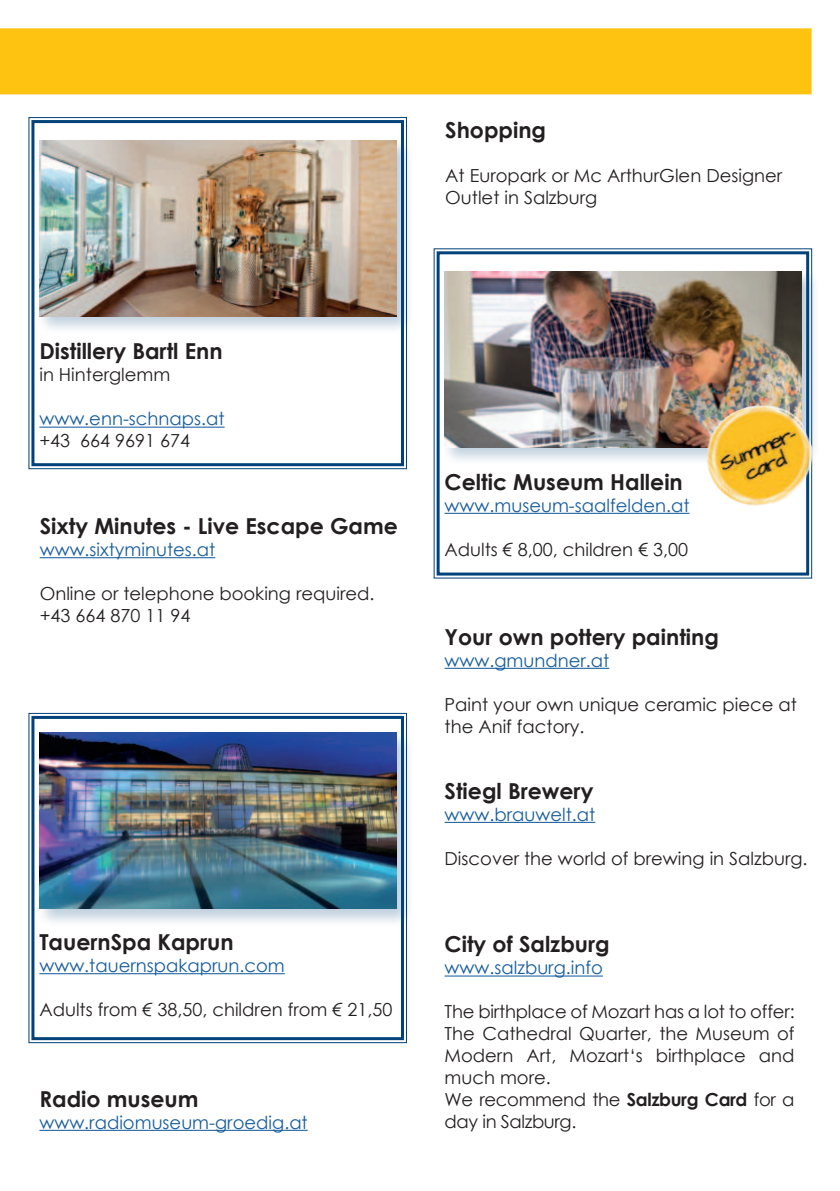
<style>
.page{position:relative;width:840px;height:1191px;background:#fff}
.page>*{position:absolute;margin:0;border:0;box-sizing:border-box;transform-origin:0 0}
.t1{font:700 22px "Century Gothic";color:#231f20}
.t2{font:18px/22px "Century Gothic";color:#231f20}
.t3{font:18px "Century Gothic";color:#175d9e}
.s1{font-style:italic}
.s2{font-weight:700}
</style>
<div class="page">
<div style="left:1px;top:29px;width:809px;height:64px;background:#fec210"></div>
<div style="left:0;top:28px;width:811px;height:66px;border:2px solid #fec210"></div>
<hr style="left:40px;top:557px;width:175px;height:1px;background:#175d9e">
<hr style="left:444px;top:668px;width:165px;height:1px;background:#175d9e">
<hr style="left:444px;top:822px;width:151px;height:1px;background:#175d9e">
<hr style="left:39px;top:1129px;width:268px;height:1px;background:#175d9e">
<hr style="left:444px;top:975px;width:158px;height:1px;background:#175d9e">
<img style="left:28px;top:117px;width:379px;height:353px">
<div style="left:31px;top:120px;width:373px;height:346px;border:3px solid #004279"></div>
<img style="left:433px;top:248px;width:379px;height:331px">
<div style="left:436px;top:251px;width:372px;height:324px;border:3px solid #004279"></div>
<img style="left:28px;top:712px;width:379px;height:331px">
<div style="left:31px;top:716px;width:373px;height:324px;border:3px solid #004279"></div>
<img style="left:690px;top:389px;width:125px;height:133px">
<p class="t1" style="left:445px;top:120px;width:102px">Shopping</p>
<p class="t2" style="left:445px;top:166px;width:338px">At Europark or Mc ArthurGlen Designer<br>Outlet in Salzburg</p>
<p class="t1" style="left:39px;top:341px;width:185px">Distillery Bartl Enn</p>
<p class="t2" style="left:39px;top:365px;width:132px">in Hinterglemm</p>
<p class="t3" style="left:39px;top:411px;width:187px">www.enn-schnaps.at</p>
<p class="t2" style="left:39px;top:431px;width:152px">+43 664 9691 674</p>
<p class="t1" style="left:40px;top:516px;width:359px">Sixty Minutes - Live Escape Game</p>
<p class="t3" style="left:40px;top:537px;width:177px">www.sixtyminutes.at</p>
<p class="t2" style="left:40px;top:584px;width:336px">Online or telephone booking required. +43 664 870 11 94</p>
<p class="t1" style="left:39px;top:932px;width:196px">TauernSpa Kaprun</p>
<p class="t3" style="left:39px;top:958px;width:247px">www.tauernspakaprun.com</p>
<p class="t2" style="left:39px;top:999px;width:354px">Adults from <span class="s1">€</span> 38,50, children from <span class="s1">€</span> 21,50</p>
<p class="t1" style="left:39px;top:1088px;width:160px">Radio museum</p>
<p class="t3" style="left:39px;top:1114px;width:270px">www.radiomuseum-groedig.at</p>
<p class="t1" style="left:444px;top:471px;width:240px">Celtic Museum Hallein</p>
<p class="t3" style="left:444px;top:497px;width:246px">www.museum-saalfelden.at</p>
<p class="t2" style="left:444px;top:539px;width:245px">Adults <span class="s1">€</span> 8,00, children € 3,00</p>
<p class="t1" style="left:444px;top:626px;width:276px">Your own pottery painting</p>
<p class="t3" style="left:444px;top:652px;width:166px">www.gmundner.at</p>
<p class="t2" style="left:444px;top:694px;width:354px">Paint your own unique ceramic piece at the Anif factory.</p>
<p class="t1" style="left:444px;top:780px;width:150px">Stiegl Brewery</p>
<p class="t3" style="left:444px;top:806px;width:152px">www.brauwelt.at</p>
<p class="t2" style="left:444px;top:848px;width:364px">Discover the world of brewing in Salzburg.</p>
<p class="t1" style="left:444px;top:934px;width:167px">City of Salzburg</p>
<p class="t3" style="left:444px;top:960px;width:160px">www.salzburg.info</p>
<p class="t2" style="left:444px;top:1002px;width:351px">The birthplace of Mozart has a lot to offer:<br>The Cathedral Quarter, the Museum of<br>Modern Art, Mozart‘s birthplace and much more.<br>We recommend the <span class="s2">Salzburg Card</span> for a day in Salzburg.</p>
</div>
